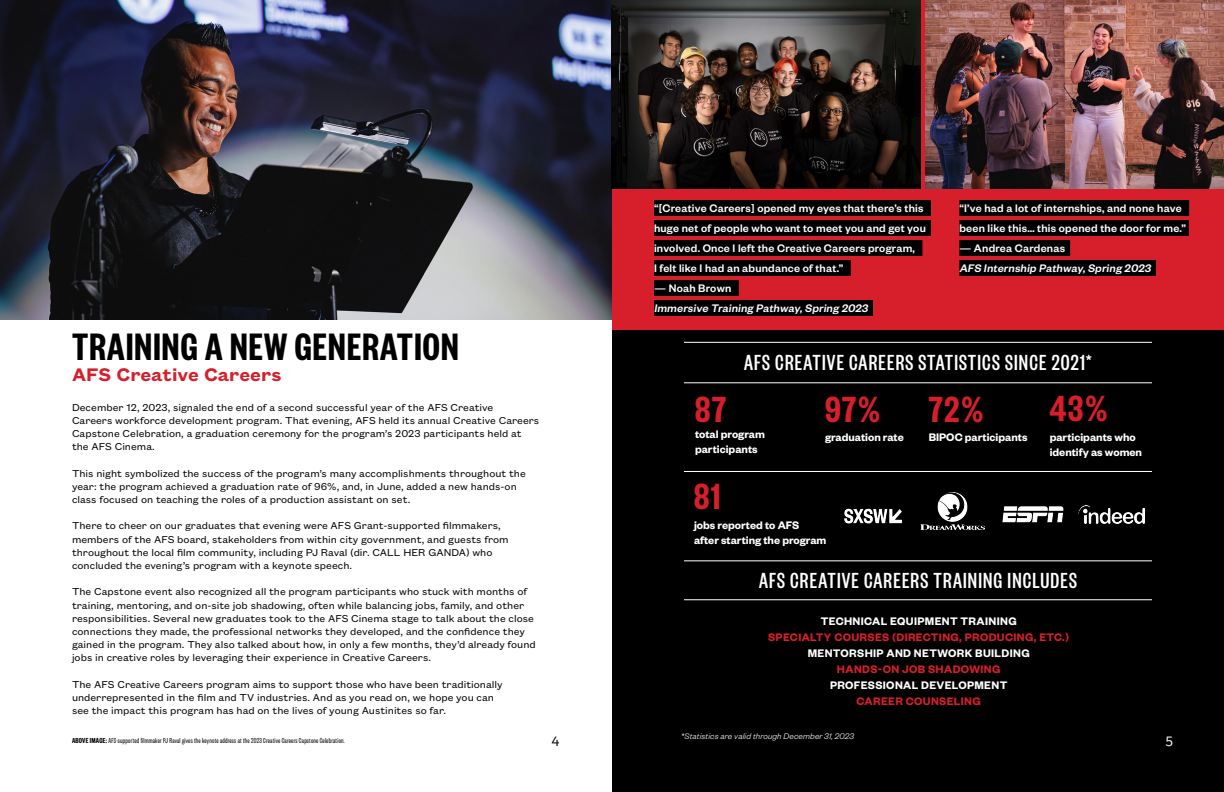
<style>
.page{position:relative;width:1224px;height:792px;background:#fff}
.page>*{position:absolute;margin:0;border:0;box-sizing:border-box;transform-origin:0 0}
.t1{font:600 42px "Founders Grotesk X Cond";letter-spacing:.03em;color:#000}
.t2{font:600 40px "Founders Grotesk X Cond";letter-spacing:.05em;color:#d71f2b}
.t3{font:500 24px "Founders Grotesk X Cond";letter-spacing:.05em;color:#fff}
.t4{font:600 20px "Founders Grotesk Text";color:#d71f2b}
.t5{font:14px "Office Code Pro";color:#000}
.t6{font:14px "Office Code Pro";color:#fff}
.t7{font:500 12px/20px "Founders Grotesk";letter-spacing:.02em;color:#fff}
.t8{font:600 12px/15px "Founders Grotesk";color:#fff}
.t9{font:italic 500 12px/20px "Founders Grotesk";color:#fff}
.t10{font:600 12px "Founders Grotesk";letter-spacing:.03em;color:#d71f2b}
.t11{font:600 12px "Founders Grotesk";letter-spacing:.03em;color:#fff}
.t12{font:11px/13.2px "Founders Grotesk Text";color:#000}
.t13{font:italic 300 9px "Founders Grotesk";letter-spacing:.02em;color:#fff}
.t14{font:8px "Founders Grotesk X Cond";letter-spacing:.03em;color:#000}
.s1{font-weight:600}
.s2{font-style:normal}
</style>
<div class="page">
<div style="left:612px;top:325px;width:612px;height:467px;background:#000"></div>
<div style="left:612px;top:0;width:612px;height:330px;background:#d71f2b"></div>
<img style="left:0;top:0;width:612px;height:320px">
<img style="left:612px;top:0;width:308px;height:188px">
<img style="left:925px;top:0;width:299px;height:188px">
<hr style="left:684px;top:383px;width:468px;height:1px;background:#fff">
<hr style="left:684px;top:342px;width:468px;height:1px;background:#fff">
<hr style="left:684px;top:561px;width:468px;height:1px;background:#fff">
<hr style="left:684px;top:600px;width:468px;height:1px;background:#fff">
<hr style="left:684px;top:471px;width:468px;height:1px;background:#fff">
<div style="left:654px;top:200px;width:277px;height:16px;background:#000"></div>
<div style="left:654px;top:220px;width:277px;height:16px;background:#000"></div>
<div style="left:654px;top:240px;width:268px;height:16px;background:#000"></div>
<div style="left:654px;top:260px;width:197px;height:16px;background:#000"></div>
<div style="left:654px;top:280px;width:85px;height:16px;background:#000"></div>
<div style="left:654px;top:300px;width:219px;height:16px;background:#000"></div>
<div style="left:959px;top:200px;width:230px;height:16px;background:#000"></div>
<div style="left:959px;top:220px;width:230px;height:16px;background:#000"></div>
<div style="left:959px;top:240px;width:111px;height:16px;background:#000"></div>
<div style="left:959px;top:260px;width:197px;height:16px;background:#000"></div>
<img style="left:844px;top:508px;width:58px;height:16px">
<img style="left:1002px;top:506px;width:62px;height:17px">
<img style="left:920px;top:492px;width:64px;height:38px">
<img style="left:1079px;top:505px;width:66px;height:18px">
<p class="t1" style="left:72px;top:322px;width:388px">TRAINING A NEW GENERATION</p>
<p class="t4" style="left:72px;top:361px;width:211px">AFS Creative Careers</p>
<p class="t12" style="left:72px;top:400px;width:469px">December 12, 2023, signaled the end of a second successful year of the AFS Creative<br>Careers workforce development program. That evening, AFS held its annual Creative Careers Capstone Celebration, a graduation ceremony for the program’s 2023 participants held at the AFS Cinema.</p>
<p class="t12" style="left:72px;top:466px;width:455px">This night symbolized the success of the program’s many accomplishments throughout the year: the program achieved a graduation rate of 96%, and, in June, added a new hands-on class focused on teaching the roles of a production assistant on set.</p>
<p class="t12" style="left:72px;top:519px;width:438px">There to cheer on our graduates that evening were AFS Grant-supported filmmakers, members of the AFS board, stakeholders from within city government, and guests from throughout the local film community, including PJ Raval (dir. CALL HER GANDA) who concluded the evening’s program with a keynote speech.</p>
<p class="t12" style="left:72px;top:585px;width:465px">The Capstone event also recognized all the program participants who stuck with months of training, mentoring, and on-site job shadowing, often while balancing jobs, family, and other responsibilities. Several new graduates took to the AFS Cinema stage to talk about the close connections they made, the professional networks they developed, and the confidence they gained in the program. They also talked about how, in only a few months, they’d already found jobs in creative roles by leveraging their experience in Creative Careers.</p>
<p class="t12" style="left:72px;top:677px;width:432px">The AFS Creative Careers program aims to support those who have been traditionally underrepresented in the film and TV industries. And as you read on, we hope you can see the impact this program has had on the lives of young Austinites so far.</p>
<p class="t14" style="left:72px;top:736px;width:274px"><span class="s1">ABOVE IMAGE:</span> AFS-supported filmmaker PJ Raval gives the keynote address at the 2023 Creative Careers Capstone Celebration.</p>
<p class="t7" style="left:654px;top:198px;width:273px">“[Creative Careers] opened my eyes that there’s this huge net of people who want to meet you and get you involved. Once I left the Creative Careers program,<br>I felt like I had an abundance of that.”</p>
<p class="t9" style="left:654px;top:278px;width:218px"><span class="s2">— Noah Brown<br></span>Immersive Training Pathway,Spring 2023</p>
<p class="t7" style="left:959px;top:198px;width:228px">“I’ve had a lot of internships, and none have been like this… this opened the door for me.”</p>
<p class="t9" style="left:959px;top:238px;width:195px"><span class="s2">— Andrea Cardenas<br></span>AFS Internship Pathway,Spring 2023</p>
<p class="t3" style="left:744px;top:349px;width:349px">AFS CREATIVE CAREERS STATISTICS SINCE 2021*</p>
<p class="t2" style="left:695px;top:385px;width:32px">87</p>
<p class="t2" style="left:825px;top:385px;width:56px">97%</p>
<p class="t2" style="left:929px;top:385px;width:56px">72%</p>
<p class="t2" style="left:1050px;top:384px;width:59px">43%</p>
<p class="t8" style="left:695px;top:426px;width:71px">total program participants</p>
<p class="t8" style="left:825px;top:429px;width:80px">graduation rate</p>
<p class="t8" style="left:1050px;top:429px;width:94px">participants who identify as women</p>
<p class="t8" style="left:929px;top:429px;width:100px">BIPOC participants</p>
<p class="t2" style="left:694px;top:472px;width:28px">81</p>
<p class="t8" style="left:694px;top:517px;width:134px">jobs reported to AFS after starting the program</p>
<p class="t3" style="left:759px;top:566px;width:319px">AFS CREATIVE CAREERS TRAINING INCLUDES</p>
<p class="t11" style="left:821px;top:614px;width:197px">TECHNICAL EQUIPMENT TRAINING</p>
<p class="t10" style="left:768px;top:630px;width:303px">SPECIALTY COURSES (DIRECTING, PRODUCING, ETC.)</p>
<p class="t11" style="left:808px;top:646px;width:223px">MENTORSHIP AND NETWORK BUILDING</p>
<p class="t10" style="left:837px;top:662px;width:165px">HANDS-ON JOB SHADOWING</p>
<p class="t11" style="left:830px;top:678px;width:179px">PROFESSIONAL DEVELOPMENT</p>
<p class="t10" style="left:857px;top:694px;width:126px">CAREER COUNSELING</p>
<p class="t13" style="left:681px;top:730px;width:175px">*Statistics are valid through December 31, 2023</p>
<p class="t5" style="left:552px;top:731px;width:10px">4</p>
<p class="t6" style="left:1165px;top:731px;width:10px">5</p>
</div>
